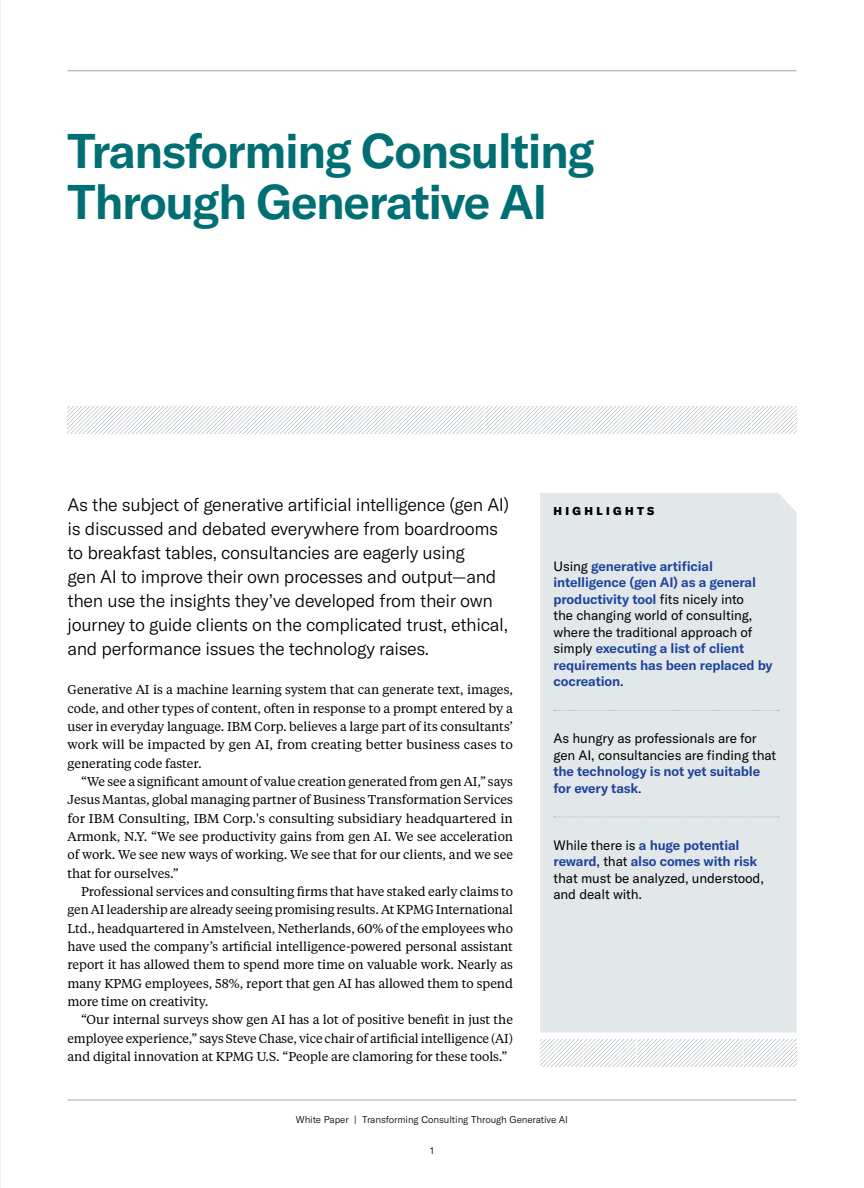
<style>
.page{position:relative;width:864px;height:1188px;background:#fff}
.page>*{position:absolute;margin:0;border:0;box-sizing:border-box;transform-origin:0 0}
.t1{font:600 48px/51px "GT America";letter-spacing:-.03em;color:#006f73}
.t2{font:300 18px/24px "GT America";letter-spacing:-.02em;color:#000}
.t3{font:600 13.5px/16.5px "GT America";letter-spacing:-.01em;color:#1e439b}
.t4{font:13.5px/16.5px "GT America";letter-spacing:-.01em;color:#000}
.t5{font:12.75px/18.3px "Tiempos Text";letter-spacing:-.005em;color:#000;text-align:justify}
.t6{font:900 11.25px "GT America";letter-spacing:.3em;color:#000}
.t7{font:300 9.75px "GT America";letter-spacing:-.01em;color:#000}
.s1{font-weight:400;color:#000}
.s2{font-weight:600;color:#1e439b}
</style>
<div class="page">
<svg style="left:68px;top:407px;width:729px;height:27px"></svg>
<div style="left:540px;top:493px;width:256px;height:539px;background:#e2e7ea"></div>
<svg style="left:554px;top:710px;width:225px;height:1px"></svg>
<svg style="left:554px;top:817px;width:225px;height:1px"></svg>
<svg style="left:540px;top:1039px;width:257px;height:27px"></svg>
<hr style="left:68px;top:1100px;width:729px;height:1px;background:#a7a9ac">
<hr style="left:68px;top:70px;width:729px;height:1px;background:#a7a9ac">
<h1 class="t1" style="left:68px;top:128px;width:529px">Transforming Consulting<br>Through Generative AI</h1>
<p class="t2" style="left:68px;top:494px;width:443px">As the subject of generative artificial intelligence (gen AI) is discussed and debated everywhere from boardrooms to breakfast tables, consultancies are eagerly using<br>gen AI to improve their own processes and output—and then use the insights they’ve developed from their own journey to guide clients on the complicated trust, ethical, and performance issues the technology raises.</p>
<p class="t5" style="left:68px;top:681px;width:447px">Generative AI is a machine learning system that can generate text, images, code, and other types of content, often in response to a prompt entered by a user in everyday language. IBM Corp. believes a large part of its consultants’ work will be impacted by gen AI, from creating better business cases to generating code faster.</p>
<p class="t5" style="left:68px;top:773px;width:447px;text-indent:14px">“We see a significant amount of value creation generated from gen AI,” says Jesus Mantas, global managing partner of Business Transformation Services for IBM Consulting, IBM Corp.'s consulting subsidiary headquartered in Armonk, N.Y. “We see productivity gains from gen AI. We see acceleration of work. We see new ways of working. We see that for our clients, and we see that for ourselves.”</p>
<p class="t5" style="left:68px;top:883px;width:447px;text-indent:14px">Professional services and consulting firms that have staked early claims to gen AI leadership are already seeing promising results. At KPMG International Ltd., headquartered in Amstelveen, Netherlands, 60% of the employees who have used the company’s artificial intelligence-powered personal assistant report it has allowed them to spend more time on valuable work. Nearly as many KPMG employees, 58%, report that gen AI has allowed them to spend more time on creativity.</p>
<p class="t5" style="left:68px;top:1011px;width:447px;text-indent:14px">“Our internal surveys show gen AI has a lot of positive benefit in just the employee experience,” says Steve Chase, vice chair of artificial intelligence (AI) and digital innovation at KPMG U.S. “People are clamoring for these tools.”</p>
<p class="t6" style="left:554px;top:505px;width:102px">HIGHLIGHTS</p>
<p class="t3" style="left:554px;top:559px;width:221px"><span class="s1">Using</span> generative artificial intelligence (gen AI) as a general productivity tool <span class="s1">fits nicely into<br>the changing world of consulting, where the traditional approach of simply</span> executing a list of client requirements has been replaced by cocreation<span class="s1">.</span></p>
<p class="t4" style="left:554px;top:731px;width:224px">As hungry as professionals are for gen AI, consultancies are finding that</p>
<p class="t3" style="left:554px;top:764px;width:208px">the technology is not yet suitable for every task<span class="s1">.</span></p>
<p class="t4" style="left:553px;top:838px;width:212px">While there is <span class="s2">a huge potential reward</span>, that <span class="s2">also comes with risk </span>that must be analyzed, understood, and dealt with.</p>
<p class="t7" style="left:296px;top:1116px;width:274px">White Paper | Transforming Consulting Through Generative AI</p>
<p class="t7" style="left:430px;top:1147px;width:5px">1</p>
</div>
